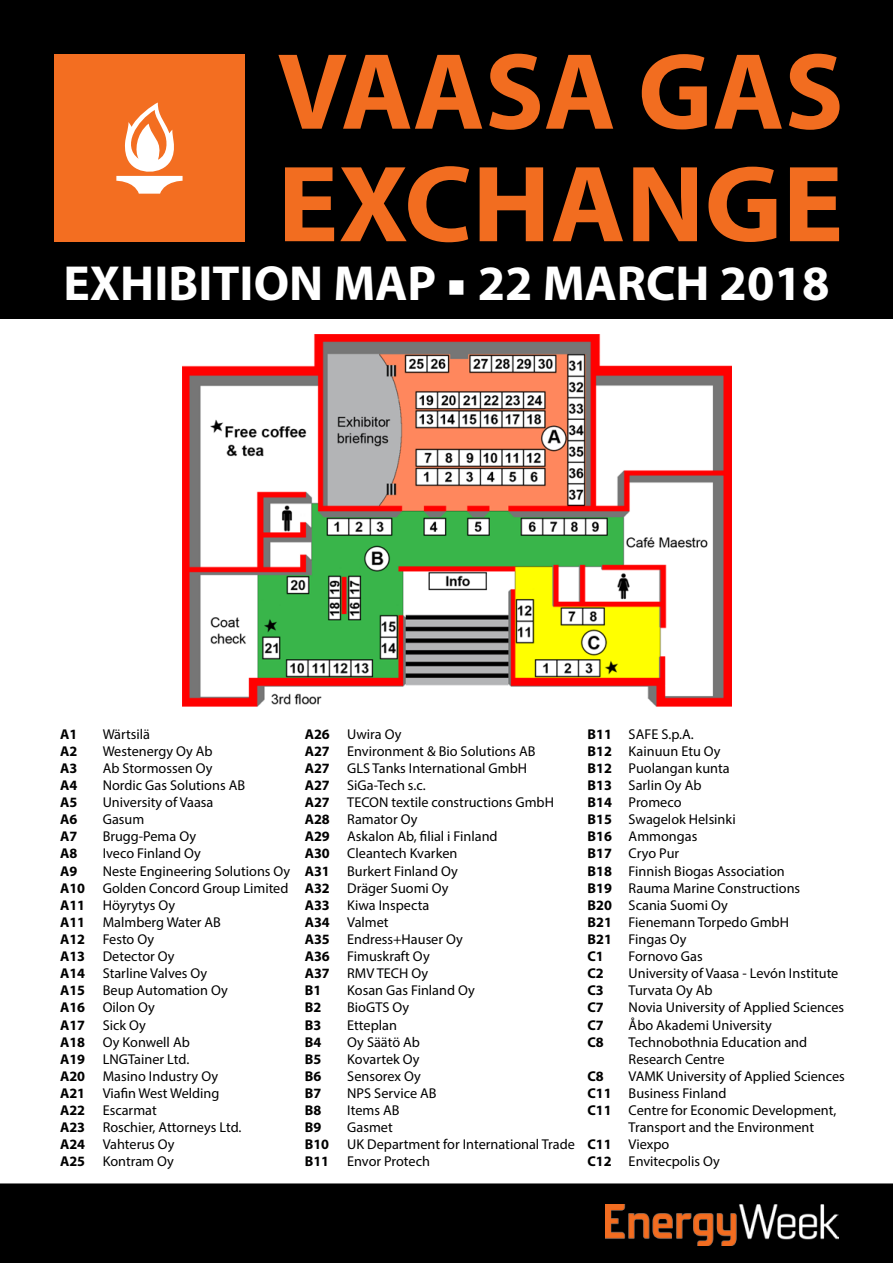
<style>
.page{position:relative;width:893px;height:1263px;background:#fff}
.page>*{position:absolute;margin:0;border:0;box-sizing:border-box;transform-origin:0 0}
.t1{font:700 109.5px/112.5px "Myriad Pro";color:#f26d20}
.t2{font:700 49.5px "Myriad Pro";color:#fff}
.t3{font:14.25px/17.1px "Myriad Pro";color:#000}
.t4{font:700 14.25px/17.1px "Myriad Pro";color:#000}
.s1{font-family:"Minion Pro";font-weight:400}
</style>
<div class="page">
<div style="left:0;top:1183px;width:893px;height:80px;background:#000"></div>
<div style="left:0;top:0;width:893px;height:318px;background:#000"></div>
<div style="left:54px;top:54px;width:191px;height:188px;background:#f36e21"></div>
<svg style="left:116px;top:103px;width:67px;height:91px"></svg>
<img style="left:182px;top:335px;width:550px;height:371px">
<img style="left:606px;top:1204px;width:233px;height:42px">
<h1 class="t1" style="left:277px;top:32px;width:568px">VAASA GAS<br>EXCHANGE</h1>
<h2 class="t2" style="left:63px;top:251px;width:767px">EXHIBITION MAP <span class="s1">■</span> 22 MARCH 2018</h2>
<p class="t4" style="left:60px;top:725px;width:27px">A1<br>A2<br>A3<br>A4<br>A5<br>A6<br>A7<br>A8<br>A9<br>A10<br>A11<br>A11<br>A12<br>A13<br>A14<br>A15<br>A16<br>A17<br>A18<br>A19<br>A20<br>A21<br>A22<br>A23<br>A24<br>A25</p>
<p class="t3" style="left:103px;top:725px;width:189px">Wärtsilä<br>Westenergy Oy Ab<br>Ab Stormossen Oy<br>Nordic Gas Solutions AB<br>University of Vaasa<br>Gasum<br>Brugg-Pema Oy<br>Iveco Finland Oy<br>Neste Engineering Solutions Oy<br>Golden Concord Group Limited<br>Höyrytys Oy<br>Malmberg Water AB<br>Festo Oy<br>Detector Oy<br>Starline Valves Oy<br>Beup Automation Oy<br>Oilon Oy<br>Sick Oy<br>Oy Konwell Ab<br>LNGTainer Ltd.<br>Masino Industry Oy<br>Viafin West Welding<br>Escarmat<br>Roschier, Attorneys Ltd.<br>Vahterus Oy<br>Kontram Oy</p>
<p class="t4" style="left:305px;top:725px;width:27px">A26<br>A27<br>A27<br>A27<br>A27<br>A28<br>A29<br>A30<br>A31<br>A32<br>A33<br>A34<br>A35<br>A36<br>A37<br>B1<br>B2<br>B3<br>B4<br>B5<br>B6<br>B7<br>B8<br>B9<br>B10<br>B11</p>
<p class="t3" style="left:347px;top:725px;width:229px">Uwira Oy<br>Environment &amp; Bio Solutions AB<br>GLS Tanks International GmbH<br>SiGa-Tech s.c.<br>TECON textile constructions GmbH<br>Ramator Oy<br>Askalon Ab, filial i Finland<br>Cleantech Kvarken<br>Burkert Finland Oy<br>Dräger Suomi Oy<br>Kiwa Inspecta<br>Valmet<br>Endress+Hauser Oy<br>Fimuskraft Oy<br>RMV TECH Oy<br>Kosan Gas Finland Oy<br>BioGTS Oy<br>Etteplan<br>Oy Säätö Ab<br>Kovartek Oy<br>Sensorex Oy<br>NPS Service AB<br>Items AB<br>Gasmet<br>UK Department for International Trade<br>Envor Protech</p>
<p class="t4" style="left:587px;top:725px;width:26px">B11<br>B12<br>B12<br>B13<br>B14<br>B15<br>B16<br>B17<br>B18<br>B19<br>B20<br>B21<br>B21<br>C1<br>C2<br>C3<br>C7<br>C7<br>C8</p>
<p class="t4" style="left:587px;top:1067px;width:26px">C8<br>C11<br>C11</p>
<p class="t4" style="left:587px;top:1135px;width:26px">C11<br>C12</p>
<p class="t3" style="left:629px;top:725px;width:218px">SAFE S.p.A.<br>Kainuun Etu Oy<br>Puolangan kunta<br>Sarlin Oy Ab<br>Promeco<br>Swagelok Helsinki<br>Ammongas<br>Cryo Pur<br>Finnish Biogas Association<br>Rauma Marine Constructions<br>Scania Suomi Oy<br>Fienemann Torpedo GmbH<br>Fingas Oy<br>Fornovo Gas<br>University of Vaasa - Levón Institute<br>Turvata Oy Ab<br>Novia University of Applied Sciences<br>Åbo Akademi University<br>Technobothnia Education and<br>Research Centre<br>VAMK University of Applied Sciences<br>Business Finland<br>Centre for Economic Development,<br>Transport and the Environment<br>Viexpo<br>Envitecpolis Oy</p>
</div>
